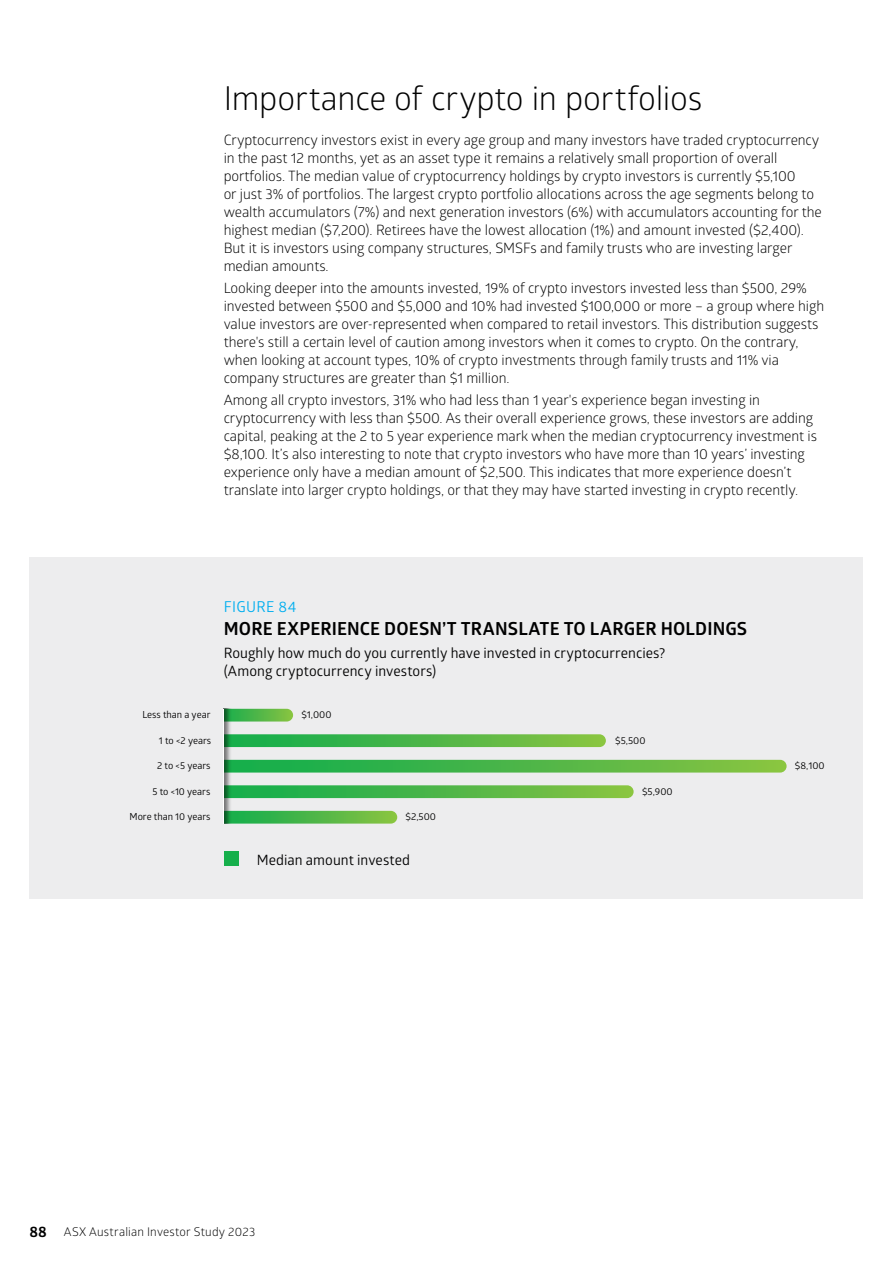
<style>
.page{position:relative;width:893px;height:1263px;background:#fff}
.page>*{position:absolute;margin:0;border:0;box-sizing:border-box;transform-origin:0 0}
.t1{font:33px "Glober";letter-spacing:-.005em;color:#000}
.t2{font:700 18px "Glober";letter-spacing:.01em;color:#000}
.t3{font:15px "Glober";letter-spacing:.025em;color:#00aeef}
.t4{font:14.25px/18px "Glober";letter-spacing:-.005em;color:#000}
.t5{font:14.25px/18px "Glober";letter-spacing:.005em;color:#000}
.t6{font:12px "Glober";letter-spacing:.02em;color:#000}
.t7{font:9.75px "Glober";letter-spacing:-.005em;color:#000}
.s1{font-weight:700;font-size:15px}
</style>
<div class="page">
<div style="left:30px;top:558px;width:833px;height:341px;background:#ededee"></div>
<svg style="left:232px;top:709px;width:61px;height:12px"></svg>
<svg style="left:254px;top:734px;width:352px;height:13px;background:#53b84b"></svg>
<svg style="left:254px;top:760px;width:533px;height:12px;background:#4db747"></svg>
<svg style="left:254px;top:785px;width:380px;height:13px;background:#53b94c"></svg>
<svg style="left:254px;top:811px;width:143px;height:12px;background:#57b847"></svg>
<div style="left:207px;top:712px;width:47px;height:122px;background:#000;opacity:.5"></div>
<div style="left:224px;top:709px;width:8px;height:115px;background:#000;opacity:.5"></div>
<div style="left:224px;top:851px;width:15px;height:14px;background:#16af4b"></div>
<h1 class="t1" style="left:224px;top:75px;width:480px">Importance of crypto in portfolios</h1>
<p class="t4" style="left:224px;top:130px;width:600px">Cryptocurrency investors exist in every age group and many investors have traded cryptocurrency in the past 12 months, yet as an asset type it remains a relatively small proportion of overall portfolios. The median value of cryptocurrency holdings by crypto investors is currently $5,100<br>or just 3% of portfolios. The largest crypto portfolio allocations across the age segments belong to wealth accumulators (7%) and next generation investors (6%) with accumulators accounting for the highest median ($7,200). Retirees have the lowest allocation (1%) and amount invested ($2,400).<br>But it is investors using company structures, SMSFs and family trusts who are investing larger median amounts.</p>
<p class="t4" style="left:224px;top:278px;width:602px">Looking deeper into the amounts invested, 19% of crypto investors invested less than $500, 29% invested between $500 and $5,000 and 10% had invested $100,000 or more – a group where high value investors are over-represented when compared to retail investors. This distribution suggests there's still a certain level of caution among investors when it comes to crypto. On the contrary, when looking at account types, 10% of crypto investments through family trusts and 11% via company structures are greater than $1 million.</p>
<p class="t4" style="left:224px;top:391px;width:595px">Among all crypto investors, 31% who had less than 1 year's experience began investing in cryptocurrency with less than $500. As their overall experience grows, these investors are adding capital, peaking at the 2 to 5 year experience mark when the median cryptocurrency investment is $8,100. It’s also interesting to note that crypto investors who have more than 10 years’ investing experience only have a median amount of $2,500. This indicates that more experience doesn’t translate into larger crypto holdings, or that they may have started investing in crypto recently.</p>
<p class="t7" style="left:142px;top:708px;width:70px">Less than a year</p>
<p class="t7" style="left:159px;top:733px;width:54px">1 to &lt;2 years</p>
<p class="t7" style="left:157px;top:759px;width:55px">2 to &lt;5 years</p>
<p class="t7" style="left:152px;top:784px;width:59px">5 to &lt;10 years</p>
<p class="t7" style="left:130px;top:810px;width:82px">More than 10 years</p>
<p class="t3" style="left:224px;top:596px;width:74px">FIGURE 84</p>
<p class="t2" style="left:224px;top:616px;width:525px">MORE EXPERIENCE DOESN’T TRANSLATE TO LARGER HOLDINGS</p>
<p class="t5" style="left:224px;top:643px;width:443px">Roughly how much do you currently have invested in cryptocurrencies? (Among cryptocurrency investors)</p>
<p class="t7" style="left:301px;top:708px;width:32px">$1,000</p>
<p class="t7" style="left:406px;top:810px;width:32px">$2,500</p>
<p class="t5" style="left:257px;top:851px;width:155px">Median amount invested</p>
<p class="t7" style="left:615px;top:733px;width:32px">$5,500</p>
<p class="t7" style="left:642px;top:784px;width:32px">$5,900</p>
<p class="t7" style="left:795px;top:759px;width:31px">$8,100</p>
<p class="t6" style="left:30px;top:1223px;width:227px"><span class="s1">88</span> ASX Australian Investor Study 2023</p>
</div>
